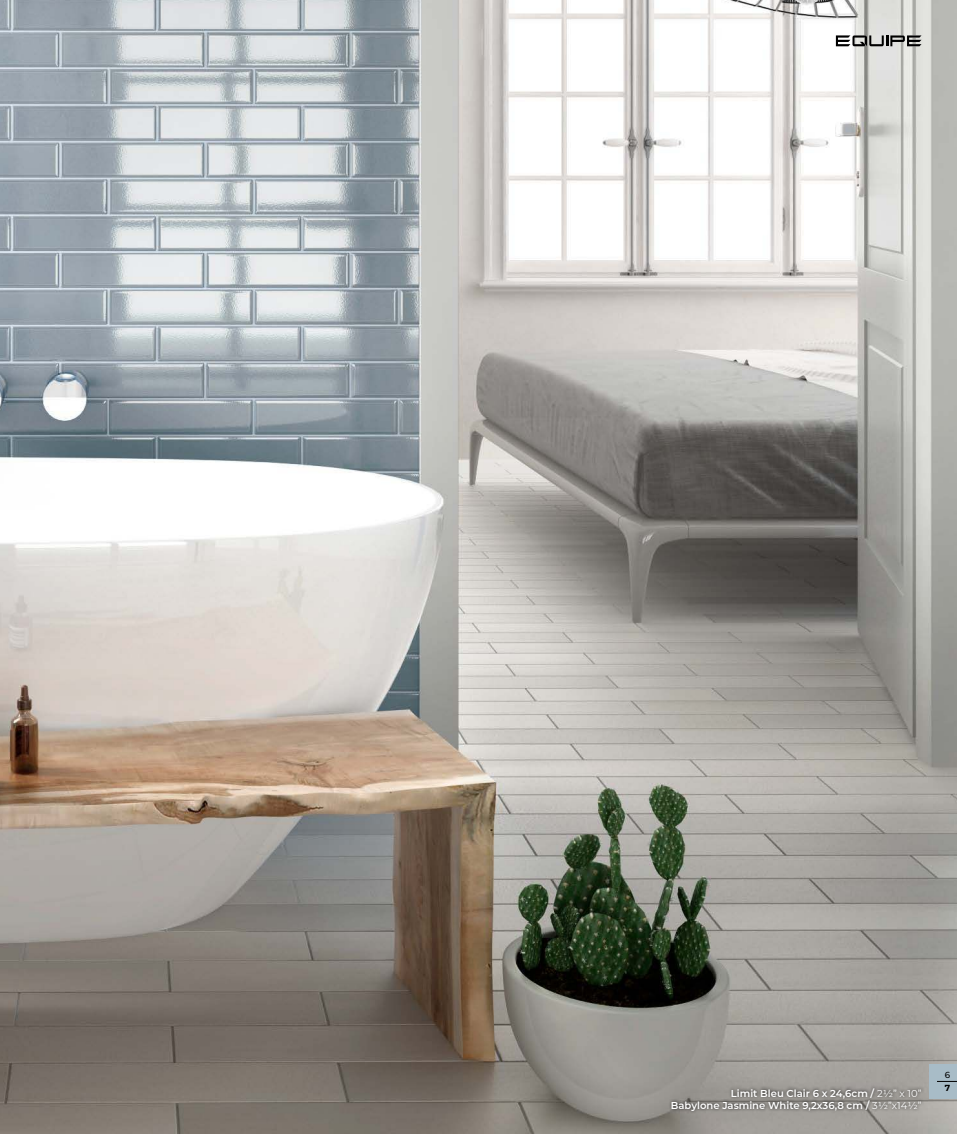
<style>
.page{position:relative;width:957px;height:1134px;background:#fff}
.page>*{position:absolute;margin:0;border:0;box-sizing:border-box;transform-origin:0 0}
.t1{font:600 10px/12px "Montserrat";color:#fff;text-align:right}
.t2{font:700 8.75px "Montserrat";color:#000}
.t3{font:500 8.75px "Montserrat";color:#000}
.s1{font-weight:400}
</style>
<div class="page">
<img style="left:0;top:0;width:957px;height:1134px">
<div style="left:668px;top:1084px;width:256px;height:30px;background:#000;opacity:.77"></div>
<div style="left:929px;top:1064px;width:28px;height:34px;background:#a8bcc7"></div>
<svg style="left:937px;top:1081px;width:20px;height:1px"></svg>
<svg style="left:836px;top:35px;width:85px;height:11px"></svg>
<p class="t3" style="left:945px;top:1070px;width:7px">6</p>
<p class="t1" style="left:671px;top:1087px;width:252px">Limit Bleu Clair 6 x 24,6cm / <span class="s1">21/2” x 10”<br></span>Babylone Jasmine White 9,2x36,8 cm / <span class="s1">31/2”x141/2”</span></p>
<p class="t2" style="left:945px;top:1083px;width:7px">7</p>
</div>
